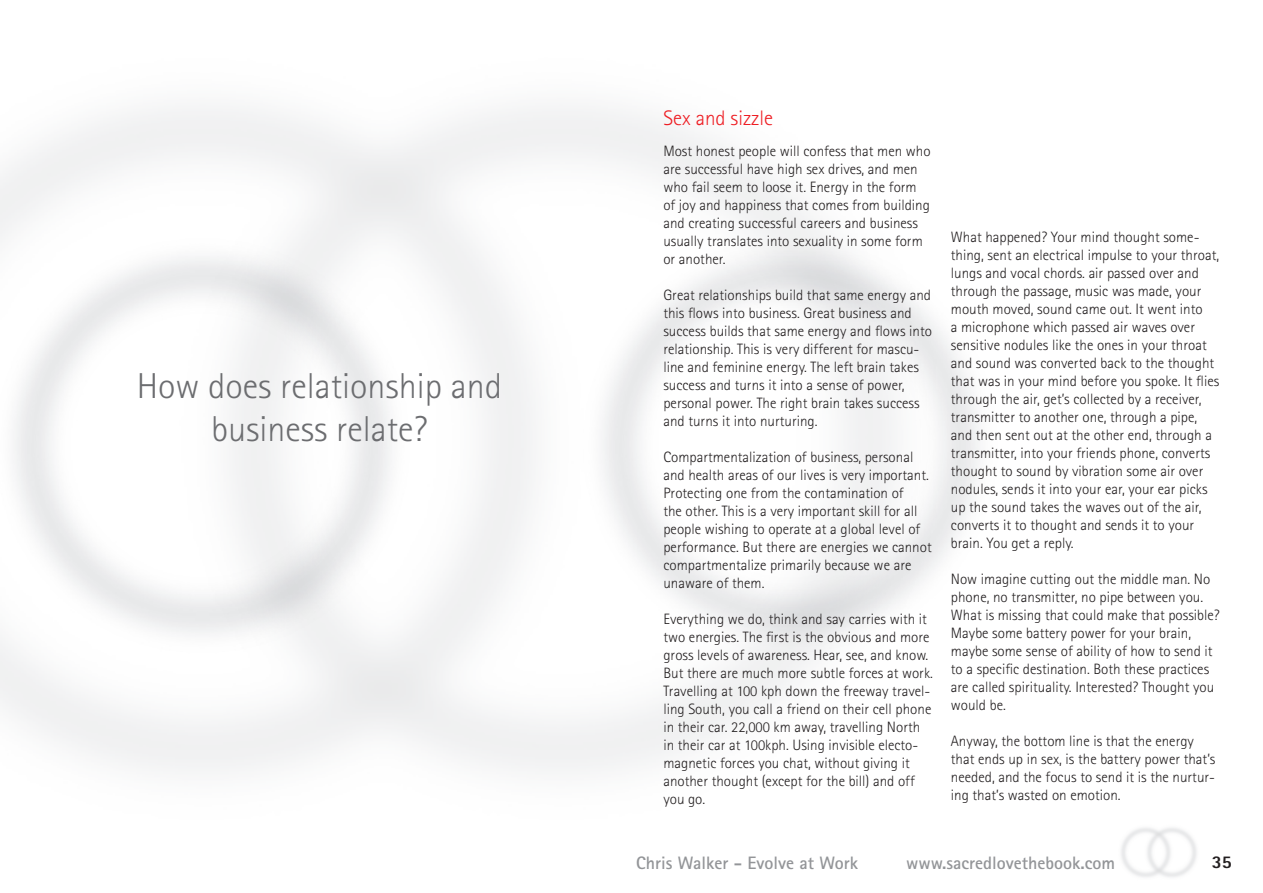
<style>
.page{position:relative;width:1263px;height:893px;background:#fff}
.page>*{position:absolute;margin:0;border:0;box-sizing:border-box;transform-origin:0 0}
.t1{font:300 36px/43.2px "Rotis Sans Serif";color:#6c6d70;text-align:center}
.t2{font:300 21px "Rotis Sans Serif";color:#ee1d23}
.t3{font:700 18px "Rotis Sans Serif";color:#939598}
.t4{font:800 18px "Rotis Sans Serif";color:#231f20}
.t5{font:300 15px/18px "Rotis Sans Serif";color:#231f20}
</style>
<div class="page">
<p class="t1" style="left:137px;top:364px;width:367px">How does relationship and business relate?</p>
<p class="t2" style="left:663px;top:106px;width:111px">Sex and sizzle</p>
<p class="t5" style="left:663px;top:142px;width:269px">Most honest people will confess that men who are successful have high sex drives, and men who fail seem to loose it. Energy in the form of joy and happiness that comes from building and creating successful careers and business usually translates into sexuality in some form or another.</p>
<p class="t5" style="left:663px;top:286px;width:270px">Great relationships build that same energy and this flows into business. Great business and success builds that same energy and flows into relationship. This is very different for mascu&shy;line and feminine energy. The left brain takes success and turns it into a sense of power, personal power. The right brain takes success and turns it into nurturing.</p>
<p class="t5" style="left:663px;top:448px;width:270px">Compartmentalization of business, personal and health areas of our lives is very important.<br>Protecting one from the contamination of<br>the other. This is a very important skill for all people wishing to operate at a global level of performance. But there are energies we cannot compartmentalize primarily because we are unaware of them.</p>
<p class="t5" style="left:663px;top:610px;width:271px">Everything we do, think and say carries with it two energies. The first is the obvious and more gross levels of awareness. Hear, see, and know.<br>But there are much more subtle forces at work.<br>Travelling at 100 kph down the freeway travel&shy;ling South, you call a friend on their cell phone in their car. 22,000 km away, travelling North in their car at 100kph. Using invisible electo&shy;magnetic forces you chat, without giving it another thought (except for the bill) and off you go.</p>
<p class="t5" style="left:951px;top:228px;width:270px">What happened? Your mind thought some&shy;thing, sent an electrical impulse to your throat, lungs and vocal chords. air passed over and through the passage, music was made, your mouth moved, sound came out. It went into<br>a microphone which passed air waves over sensitive nodules like the ones in your throat and sound was converted back to the thought that was in your mind before you spoke. It flies through the air, get’s collected by a receiver, transmitter to another one, through a pipe, and then sent out at the other end, through a transmitter, into your friends phone, converts thought to sound by vibration some air over nodules, sends it into your ear, your ear picks up the sound takes the waves out of the air, converts it to thought and sends it to your brain. You get a reply.</p>
<p class="t5" style="left:951px;top:570px;width:270px">Now imagine cutting out the middle man. No phone, no transmitter, no pipe between you.<br>What is missing that could make that possible?<br>Maybe some battery power for your brain, maybe some sense of ability of how to send it to a specific destination. Both these practices are called spirituality. Interested? Thought you would be.</p>
<p class="t5" style="left:951px;top:732px;width:266px">Anyway, the bottom line is that the energy that ends up in sex, is the battery power that’s needed, and the focus to send it is the nurtur&shy;ing that’s wasted on emotion.</p>
<p class="t3" style="left:636px;top:851px;width:223px">Chris Walker - Evolve at Work</p>
<p class="t3" style="left:906px;top:851px;width:210px">www.sacredlovethebook.com</p>
<p class="t4" style="left:1212px;top:850px;width:11px">35</p>
</div>
